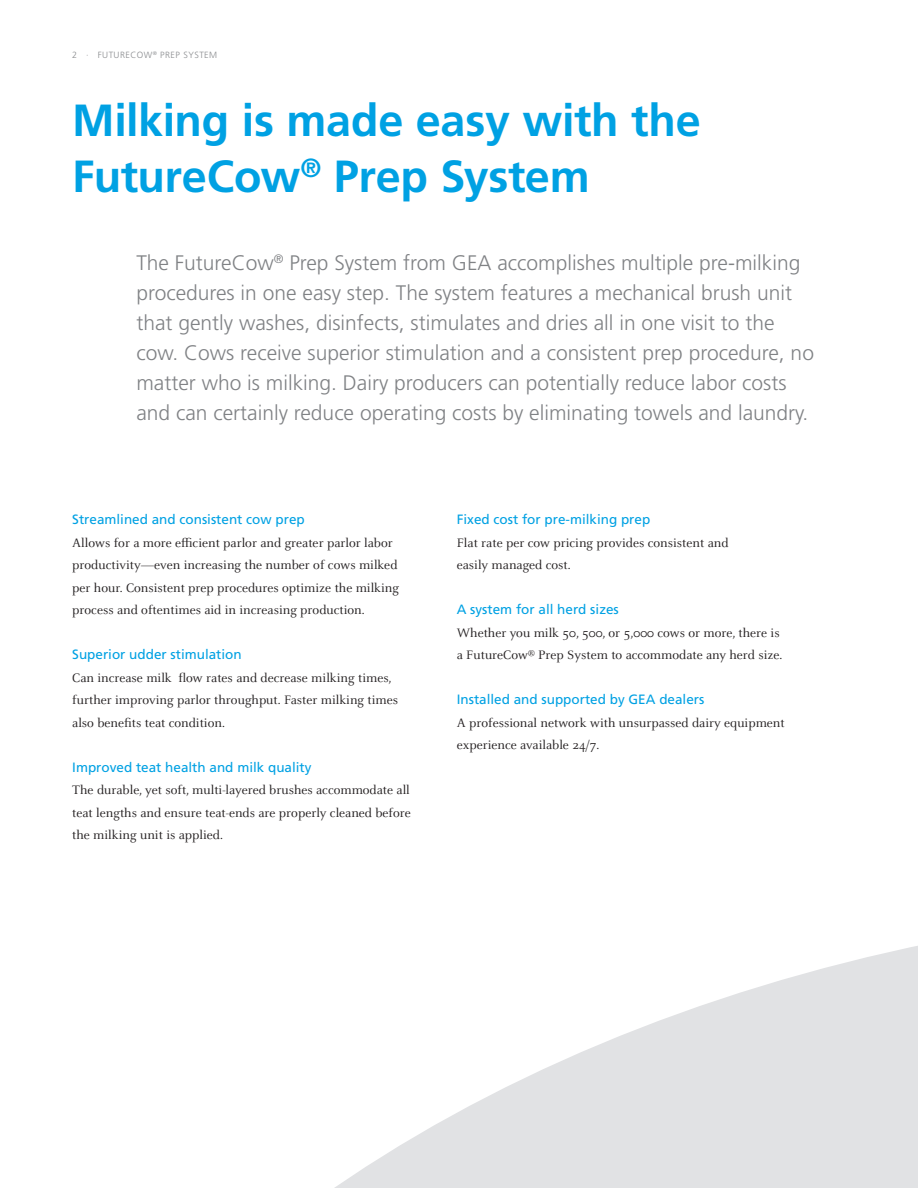
<style>
.page{position:relative;width:918px;height:1188px;background:#fff}
.page>*{position:absolute;margin:0;border:0;box-sizing:border-box;transform-origin:0 0}
.t1{font:700 45px/56.2px "Frutiger";letter-spacing:-.01em;color:#00a1e3}
.t2{font:300 21px/30px "Frutiger";color:#808285}
.t3{font:13.5px/22.5px "Celeste OT";color:#231f20}
.t4{font:13.5px "Frutiger";color:#00a1e3}
.t5{font:300 9px "Frutiger";letter-spacing:.05em;color:#8a8c8f}
</style>
<div class="page">
<svg style="left:334px;top:946px;width:584px;height:242px;fill:#e1e2e4"></svg>
<p class="t5" style="left:72px;top:50px;width:146px">2 · FUTURECOW<sup>®</sup> PREP SYSTEM</p>
<h1 class="t1" style="left:72px;top:92px;width:630px">Milking is made easy with the<br>FutureCow<sup>®</sup> Prep System</h1>
<p class="t2" style="left:136px;top:248px;width:679px">The FutureCow<sup>®</sup> Prep System from GEA accomplishes multiple pre-milking procedures in one easy step. The system features a mechanical brush unit that gently washes, disinfects, stimulates and dries all in one visit to the cow. Cows receive superior stimulation and a consistent prep procedure, no matter who is milking. Dairy producers can potentially reduce labor costs and can certainly reduce operating costs by eliminating towels and laundry.</p>
<p class="t4" style="left:72px;top:511px;width:234px">Streamlined and consistent cow prep</p>
<p class="t3" style="left:72px;top:531px;width:328px">Allows for a more efficient parlor and greater parlor labor productivity—even increasing the number of cows milked per hour. Consistent prep procedures optimize the milking process and oftentimes aid in increasing production.</p>
<p class="t4" style="left:72px;top:646px;width:171px">Superior udder stimulation</p>
<p class="t3" style="left:72px;top:666px;width:327px">Can increase milk flow rates and decrease milking times, further improving parlor throughput. Faster milking times also benefits teat condition.</p>
<p class="t4" style="left:72px;top:759px;width:241px">Improved teat health and milk quality</p>
<p class="t3" style="left:72px;top:779px;width:340px;text-align:justify">The durable, yet soft, multi-layered brushes accommodate all teat lengths and ensure teat-ends are properly cleaned before the milking unit is applied.</p>
<p class="t4" style="left:457px;top:511px;width:195px">Fixed cost for pre-milking prep</p>
<p class="t3" style="left:457px;top:531px;width:273px">Flat rate per cow pricing provides consistent and easily managed cost.</p>
<p class="t4" style="left:457px;top:601px;width:164px">A system for all herd sizes</p>
<p class="t3" style="left:457px;top:621px;width:327px">Whether you milk 50, 500, or 5,000 cows or more, there is a FutureCow<sup>®</sup> Prep System to accommodate any herd size.</p>
<p class="t4" style="left:457px;top:691px;width:249px">Installed and supported by GEA dealers</p>
<p class="t3" style="left:457px;top:711px;width:330px">A professional network with unsurpassed dairy equipment experience available 24/7.</p>
</div>
